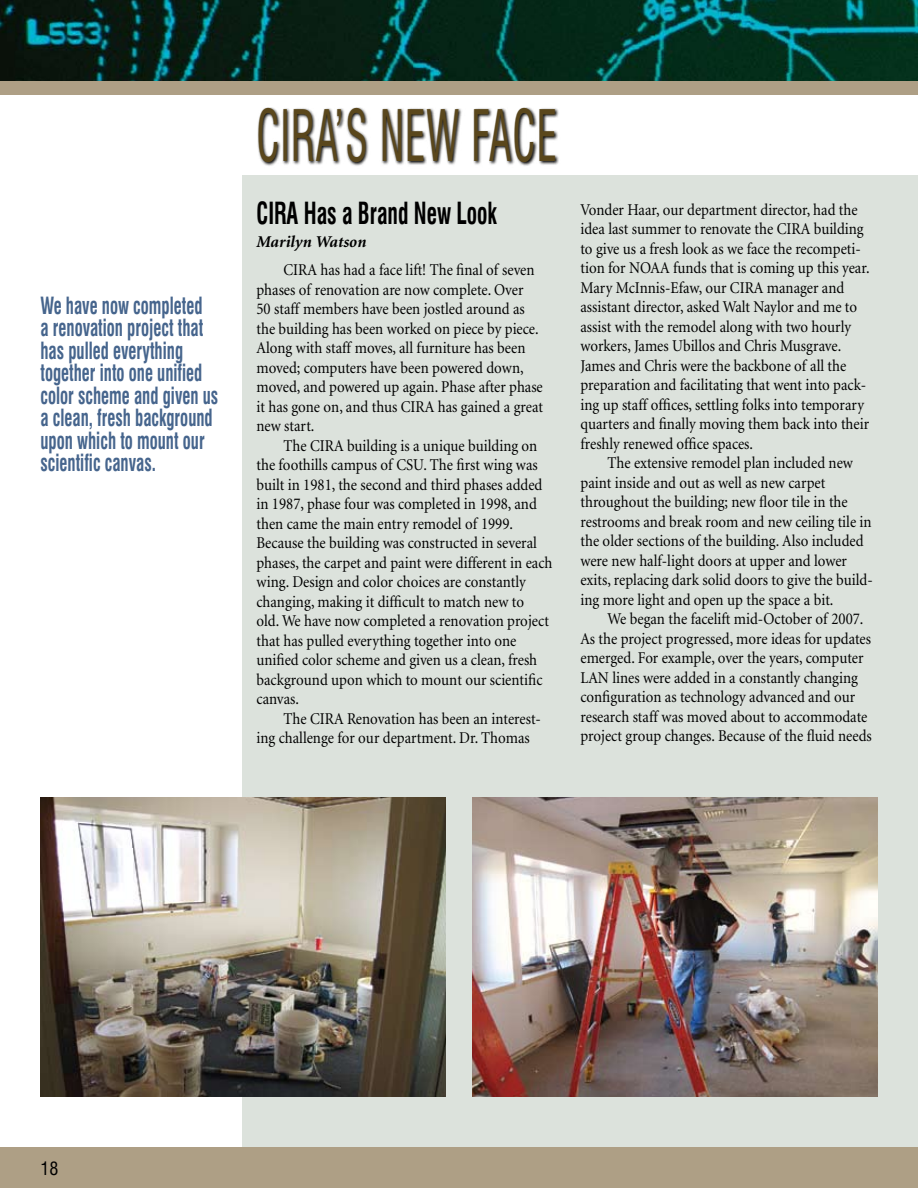
<style>
.page{position:relative;width:918px;height:1188px;background:#fff}
.page>*{position:absolute;margin:0;border:0;box-sizing:border-box;transform-origin:0 0}
.t1{font:condensed 69px "Swiss 721 BT";letter-spacing:.025em;color:#5a471c;scale:.6 1}
.t2{font:700 condensed 29.7px "Swiss 721 BT";color:#000;scale:.73 1}
.t3{font:700 condensed 23.1px/22.5px "Swiss 721 BT";color:#46658d;scale:.73 1}
.t4{font:condensed 18px "Swiss 721 BT";color:#000}
.t5{font:16.5px/19.5px "Minion";color:#000;scale:.9 1}
.t6{font:italic 700 16.5px "Minion";color:#000}
</style>
<div class="page">
<img style="left:0;top:0;width:918px;height:81px">
<div style="left:0;top:1148px;width:918px;height:40px;background:#ae9f85"></div>
<div style="left:242px;top:176px;width:676px;height:972px;background:#dce2dc"></div>
<svg style="left:258px;top:107px;width:639px;height:69px"></svg>
<div style="left:0;top:81px;width:918px;height:13px;background:#ae9f85"></div>
<img style="left:40px;top:798px;width:406px;height:299px">
<img style="left:472px;top:798px;width:406px;height:299px">
<h3 class="t3" style="left:40px;top:294px;width:245px">We have now completed<br>a renovation project that has pulled everything together into one unified color scheme and given us a clean, fresh background upon which to mount our scientific canvas.</h3>
<h1 class="t1" style="left:256px;top:94px;width:148px">HcIRA’</h1>
<h1 class="t1" style="left:282px;top:94px;width:420px">EADLINS EEW FACE</h1>
<h2 class="t2" style="left:256px;top:196px;width:15px">CIRA</h2>
<h2 class="t2" style="left:304px;top:196px;width:266px">Has a Brand New Look</h2>
<p class="t6" style="left:256px;top:233px;width:111px">Marilyn Watson</p>
<p class="t5" style="left:257px;top:261px;width:320px;text-indent:27px">CIRA has had a face lift! The final of seven phases of renovation are now complete. Over<br>50 staff members have been jostled around as the building has been worked on piece by piece.<br>Along with staff moves, all furniture has been moved; computers have been powered down, moved, and powered up again. Phase after phase it has gone on, and thus CIRA has gained a great new start.</p>
<p class="t5" style="left:257px;top:436px;width:330px;text-indent:27px">The CIRA building is a unique building on the foothills campus of CSU. The first wing was built in 1981, the second and third phases added in 1987, phase four was completed in 1998, and then came the main entry remodel of 1999.<br>Because the building was constructed in several phases, the carpet and paint were different in each wing. Design and color choices are constantly changing, making it difficult to match new to<br>old. We have now completed a renovation project that has pulled everything together into one unified color scheme and given us a clean, fresh background upon which to mount our scientific canvas.</p>
<p class="t5" style="left:257px;top:709px;width:318px;text-indent:27px">The CIRA Renovation has been an interest&shy;ing challenge for our department. Dr. Thomas</p>
<p class="t5" style="left:580px;top:200px;width:323px">Vonder Haar, our department director, had the idea last summer to renovate the CIRA building to give us a fresh look as we face the recompeti&shy;tion for NOAA funds that is coming up this year.<br>Mary McInnis-Efaw, our CIRA manager and assistant director, asked Walt Naylor and me to assist with the remodel along with two hourly workers, James Ubillos and Chris Musgrave.<br>James and Chris were the backbone of all the preparation and facilitating that went into pack&shy;ing up staff offices, settling folks into temporary quarters and finally moving them back into their freshly renewed office spaces.</p>
<p class="t5" style="left:580px;top:454px;width:326px;text-indent:27px">The extensive remodel plan included new paint inside and out as well as new carpet throughout the building; new floor tile in the restrooms and break room and new ceiling tile in the older sections of the building. Also included were new half-light doors at upper and lower exits, replacing dark solid doors to give the build&shy;ing more light and open up the space a bit.</p>
<p class="t5" style="left:580px;top:610px;width:325px;text-indent:27px">We began the facelift mid-October of 2007.<br>As the project progressed, more ideas for updates emerged. For example, over the years, computer LAN lines were added in a constantly changing configuration as technology advanced and our research staff was moved about to accommodate project group changes. Because of the fluid needs</p>
<p class="t4" style="left:40px;top:1157px;width:19px">18</p>
</div>
